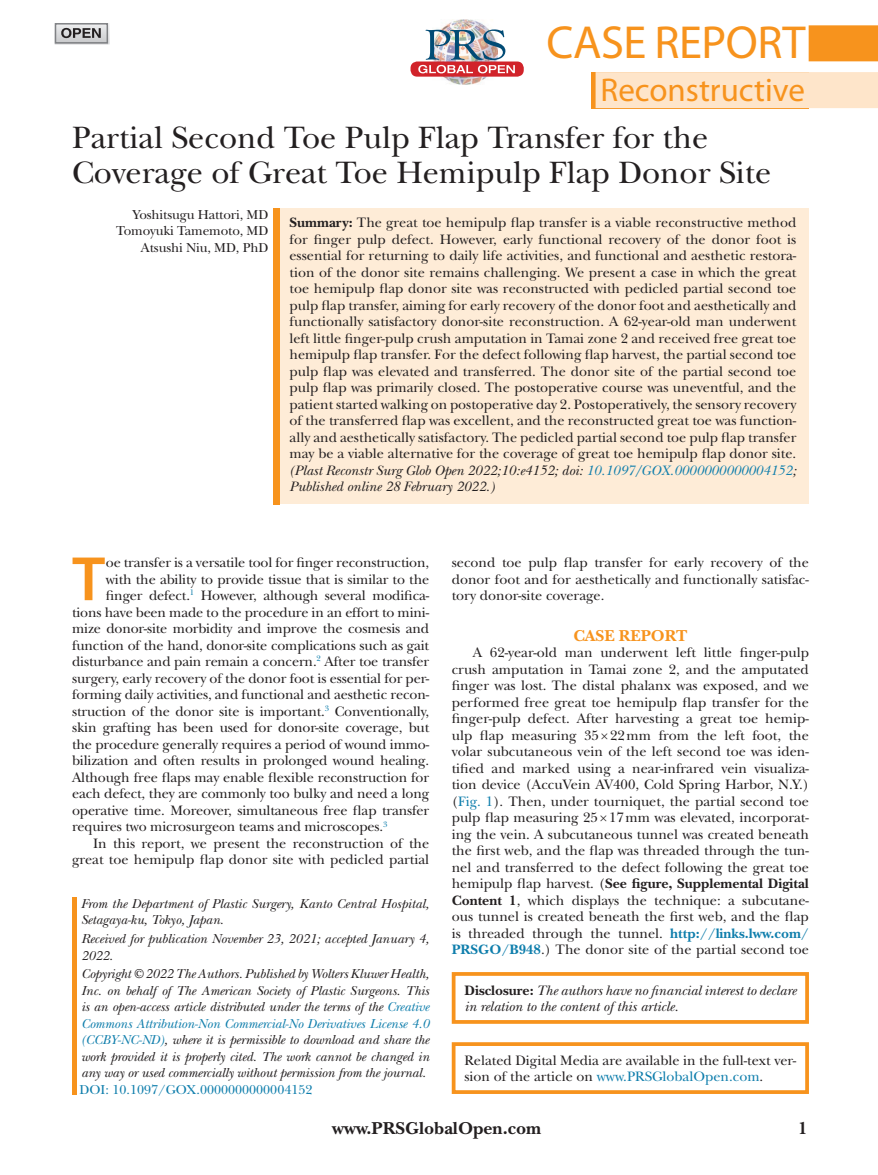
<style>
.page{position:relative;width:878px;height:1175px;background:#fff}
.page>*{position:absolute;margin:0;border:0;box-sizing:border-box;transform-origin:0 0}
.t1{font:600 63.15px "Myriad Pro";color:#f7931d}
.t2{font:46.5px "Myriad Pro";letter-spacing:-.01em;color:#f7931d}
.t3{font:33px "Myriad Pro";color:#f7931d}
.t4{font:32.25px/34.5px "New Baskerville Std";color:#231f20}
.t5{font:700 18px "New Baskerville Std";color:#231f20}
.t6{font:700 16.5px "New Baskerville Std";color:#f7931d}
.t7{font:14.25px/16.5px "New Baskerville Std";letter-spacing:-.01em;color:#231f20;text-align:justify}
.t8{font:italic 14.25px/16.5px "New Baskerville Std";color:#231f20}
.t9{font:italic 13.5px/16.5px "New Baskerville Std";color:#231f20}
.t10{font:13.5px/16.5px "New Baskerville Std";letter-spacing:-.01em;color:#231f20;text-align:right}
.t11{font:13.5px "New Baskerville Std";color:#0f7eac}
.s1{font-weight:700}
.s2{font-style:italic}
.s3{font-style:italic;color:#0f7eac}
.s4{color:#0f7eac}
.s5{font-weight:700;color:#0f7eac}
.s6{font-weight:700;font-style:normal}
</style>
<div class="page">
<div style="left:452px;top:1042px;width:356px;height:52px;border:4px solid #f7931d"></div>
<div style="left:452px;top:972px;width:356px;height:51px;border:4px solid #f7931d"></div>
<div style="left:595px;top:72px;width:283px;height:36px;background:#fee5ca"></div>
<hr style="left:72px;top:897px;width:4px;height:33px;background:#f7931d">
<hr style="left:72px;top:930px;width:4px;height:35px;background:#f7931d">
<hr style="left:72px;top:965px;width:4px;height:118px;background:#f7931d">
<hr style="left:72px;top:1081px;width:4px;height:13px;background:#f7931d">
<div style="left:274px;top:206px;width:534px;height:298px;background:#feecd7"></div>
<div style="left:274px;top:205px;width:6px;height:299px;background:#f7931d"></div>
<div style="left:72px;top:126px;width:736px;height:82px;background:#fff"></div>
<img style="left:54px;top:23px;width:55px;height:22px">
<div style="left:55px;top:23px;width:53px;height:21px;border:2px solid #808285"></div>
<svg style="left:61px;top:28px;width:40px;height:10px"></svg>
<div style="left:808px;top:25px;width:70px;height:36px;background:#f7931d"></div>
<img style="left:441px;top:20px;width:48px;height:64px">
<div style="left:410px;top:61px;width:113px;height:16px;background:#d1232a;border-radius:7px"></div>
<img style="left:418px;top:29px;width:97px;height:44px">
<h2 class="t2" style="left:546px;top:14px;width:260px">Case Report</h2>
<h3 class="t3" style="left:600px;top:69px;width:206px">Reconstructive</h3>
<h3 class="t4" style="left:72px;top:121px;width:700px">Partial Second Toe Pulp Flap Transfer for the<br>Coverage of Great Toe Hemipulp Flap Donor Site</h3>
<p class="t10" style="left:116px;top:206px;width:154px">Yoshitsugu Hattori, MD<br>Tomoyuki Tamemoto, MD<br>Atsushi Niu, MD, PhD</p>
<p class="t7" style="left:289px;top:214px;width:508px"><span class="s1">Summary:</span> The great toe hemipulp flap transfer is a viable reconstructive method for finger pulp defect. However, early functional recovery of the donor foot is essential for returning to daily life activities, and functional and aesthetic restora&shy;tion of the donor site remains challenging. We present a case in which the great toe hemipulp flap donor site was reconstructed with pedicled partial second toe pulp flap transfer, aiming for early recovery of the donor foot and aesthetically and functionally satisfactory donor-site reconstruction. A 62-year-old man underwent left little finger-pulp crush amputation in Tamai zone 2 and received free great toe hemipulp flap transfer. For the defect following flap harvest, the partial second toe pulp flap was elevated and transferred. The donor site of the partial second toe pulp flap was primarily closed. The postoperative course was uneventful, and the patient started walking on postoperative day 2. Postoperatively, the sensory recovery of the transferred flap was excellent, and the reconstructed great toe was function&shy;ally and aesthetically satisfactory. The pedicled partial second toe pulp flap transfer may be a viable alternative for the coverage of great toe hemipulp flap donor site. <span class="s2">(Plast Reconstr Surg Glob Open 2022;10:e4152; doi:</span> <span class="s3">10.1097/GOX.0000000000004152</span><span class="s2">; Published online 28 February 2022.)</span></p>
<h1 class="t1" style="left:72px;top:539px;width:35px">T</h1>
<p class="t7" style="left:106px;top:554px;width:325px">oe transfer is a versatile tool for finger reconstruction,</p>
<p class="t7" style="left:106px;top:571px;width:325px">with the ability to provide tissue that is similar to the</p>
<p class="t7" style="left:106px;top:587px;width:325px">finger defect.<sup>1</sup> However, although several modifica-</p>
<p class="t7" style="left:72px;top:604px;width:359px">tions have been made to the procedure in an effort to mini-</p>
<p class="t7" style="left:72px;top:620px;width:359px">mize donor-site morbidity and improve the cosmesis and</p>
<p class="t7" style="left:72px;top:637px;width:358px">function of the hand, donor-site complications such as gait</p>
<p class="t7" style="left:72px;top:653px;width:359px">disturbance and pain remain a concern.<sup>2</sup> After toe transfer</p>
<p class="t7" style="left:72px;top:670px;width:359px">surgery, early recovery of the donor foot is essential for per-</p>
<p class="t7" style="left:72px;top:686px;width:359px">forming daily activities, and functional and aesthetic recon-</p>
<p class="t7" style="left:72px;top:703px;width:359px">struction of the donor site is important.<sup>3</sup> Conventionally,</p>
<p class="t7" style="left:72px;top:719px;width:359px">skin grafting has been used for donor-site coverage, but</p>
<p class="t7" style="left:72px;top:736px;width:358px">the procedure generally requires a period of wound immo-</p>
<p class="t7" style="left:72px;top:752px;width:358px">bilization and often results in prolonged wound healing.</p>
<p class="t7" style="left:72px;top:769px;width:358px">Although free flaps may enable flexible reconstruction for</p>
<p class="t7" style="left:72px;top:785px;width:358px">each defect, they are commonly too bulky and need a long</p>
<p class="t7" style="left:72px;top:802px;width:358px">operative time. Moreover, simultaneous free flap transfer</p>
<p class="t7" style="left:72px;top:818px;width:317px">requires two microsurgeon teams and microscopes.<sup>3</sup></p>
<p class="t7" style="left:93px;top:835px;width:338px">In this report, we present the reconstruction of the</p>
<p class="t7" style="left:72px;top:851px;width:359px">great toe hemipulp flap donor site with pedicled partial</p>
<p class="t9" style="left:81px;top:895px;width:350px">From the Department of Plastic Surgery, Kanto Central Hospital,<br>Setagaya-ku, Tokyo, Japan.</p>
<p class="t9" style="left:81px;top:930px;width:350px">Received for publication November 23, 2021; accepted January 4,<br>2022.</p>
<p class="t9" style="left:81px;top:965px;width:350px;text-align:justify">Copyright © 2022 The Authors. Published by Wolters Kluwer Health, Inc. on behalf of The American Society of Plastic Surgeons. This is an open-access article distributed under the terms of the <span class="s4">Creative Commons Attribution-Non Commercial-No Derivatives License 4.0 (CCBY-NC-ND)</span>, where it is permissible to download and share the work provided it is properly cited. The work cannot be changed in any way or used commercially without permission from the journal.</p>
<p class="t11" style="left:80px;top:1081px;width:234px">DOI: 10.1097/GOX.0000000000004152</p>
<p class="t7" style="left:452px;top:554px;width:359px">second toe pulp flap transfer for early recovery of the donor foot and for aesthetically and functionally satisfac&shy;tory donor-site coverage.</p>
<p class="t6" style="left:573px;top:625px;width:115px">CASE REPORT</p>
<p class="t7" style="left:451px;top:644px;width:359px;text-indent:21px">A 62-year-old man underwent left little finger-pulp crush amputation in Tamai zone 2, and the amputated finger was lost. The distal phalanx was exposed, and we performed free great toe hemipulp flap transfer for the finger-pulp defect. After harvesting a great toe hemip&shy;ulp flap measuring 35×22mm from the left foot, the volar subcutaneous vein of the left second toe was iden&shy;tified and marked using a near-infrared vein visualiza&shy;tion device (AccuVein AV400, Cold Spring Harbor, N.Y.) (<span class="s4">Fig. 1</span>). Then, under tourniquet, the partial second toe pulp flap measuring 25×17mm was elevated, incorporat&shy;ing the vein. A subcutaneous tunnel was created beneath the first web, and the flap was threaded through the tun&shy;nel and transferred to the defect following the great toe hemipulp flap harvest. (<span class="s1">See figure, Supplemental Digital Content 1</span>, which displays the technique: a subcutane&shy;ous tunnel is created beneath the first web, and the flap is threaded through the tunnel. <span class="s5">http://links.lww.com/ PRSGO/B948</span>.) The donor site of the partial second toe</p>
<p class="t8" style="left:464px;top:981px;width:333px"><span class="s6">Disclosure:</span> The authors have no financial interest to declare in relation to the content of this article.</p>
<p class="t7" style="left:464px;top:1051px;width:333px">Related Digital Media are available in the full-text ver&shy;sion of the article on <span class="s4">www.PRSGlobalOpen.com</span>.</p>
<p class="t5" style="left:332px;top:1118px;width:210px">www.PRSGlobalOpen.com</p>
<p class="t5" style="left:798px;top:1118px;width:11px">1</p>
</div>
